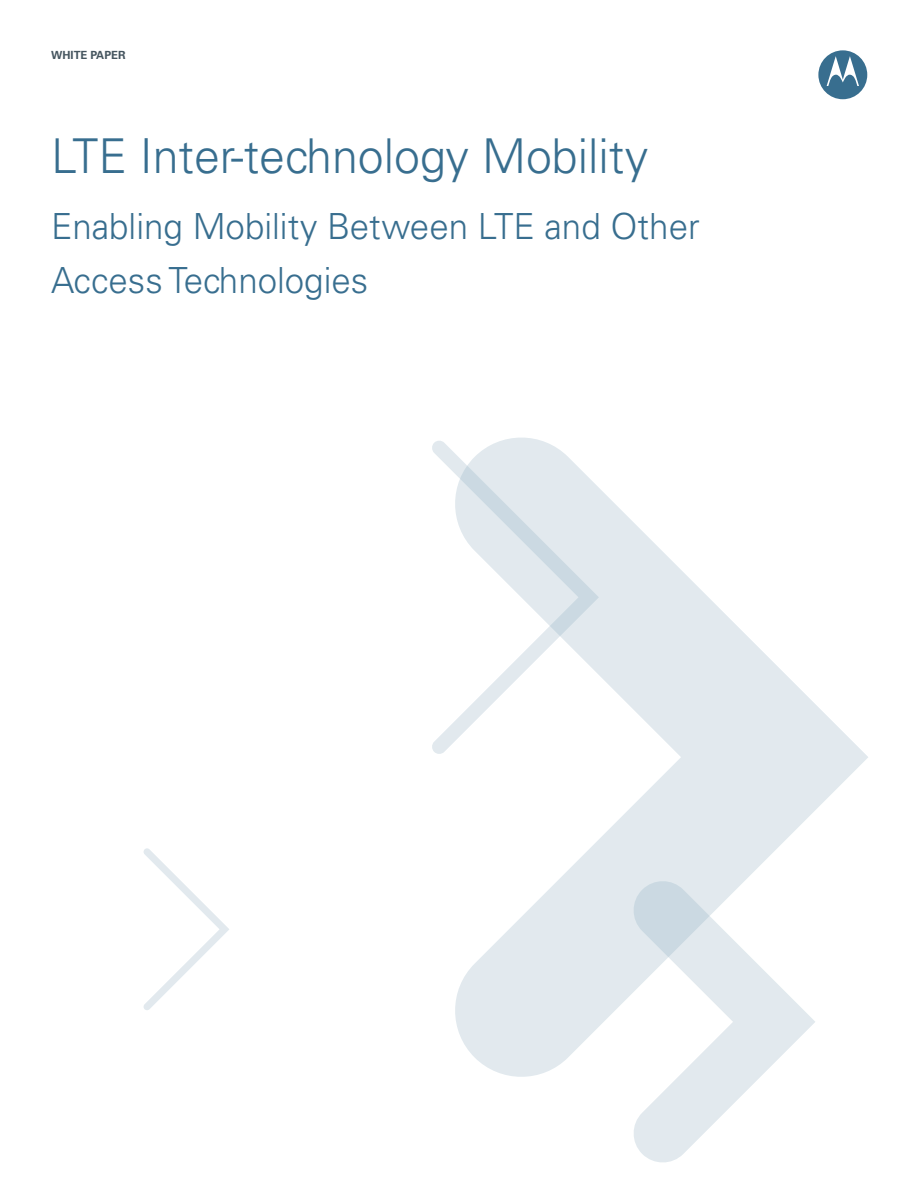
<style>
.page{position:relative;width:918px;height:1188px;background:#fff}
.page>*{position:absolute;margin:0;border:0;box-sizing:border-box;transform-origin:0 0}
.Descriptor{font:300 48px "Univers LT Std";color:#386e8f}
.Descriptor-2{font:300 36px/54px "Univers LT Std";color:#386e8f}
.Descriptor-3{font:700 11.25px "Univers LT Std";color:#45555f}
</style>
<div class="page">
<svg style="left:455px;top:437px;width:413px;height:640px"></svg>
<svg style="left:143px;top:848px;width:86px;height:162px"></svg>
<svg style="left:632px;top:880px;width:184px;height:283px"></svg>
<svg style="left:432px;top:440px;width:167px;height:315px"></svg>
<svg style="left:818px;top:50px;width:49px;height:49px"></svg>
<p class="Descriptor-3" style="left:51px;top:48px;width:76px">WHITE PAPER</p>
<p class="Descriptor" style="left:51px;top:127px;width:599px">LTE Inter-technology Mobility</p>
<p class="Descriptor-2" style="left:51px;top:200px;width:650px">Enabling Mobility Between LTE and Other<br>Access Technologies</p>
</div>
